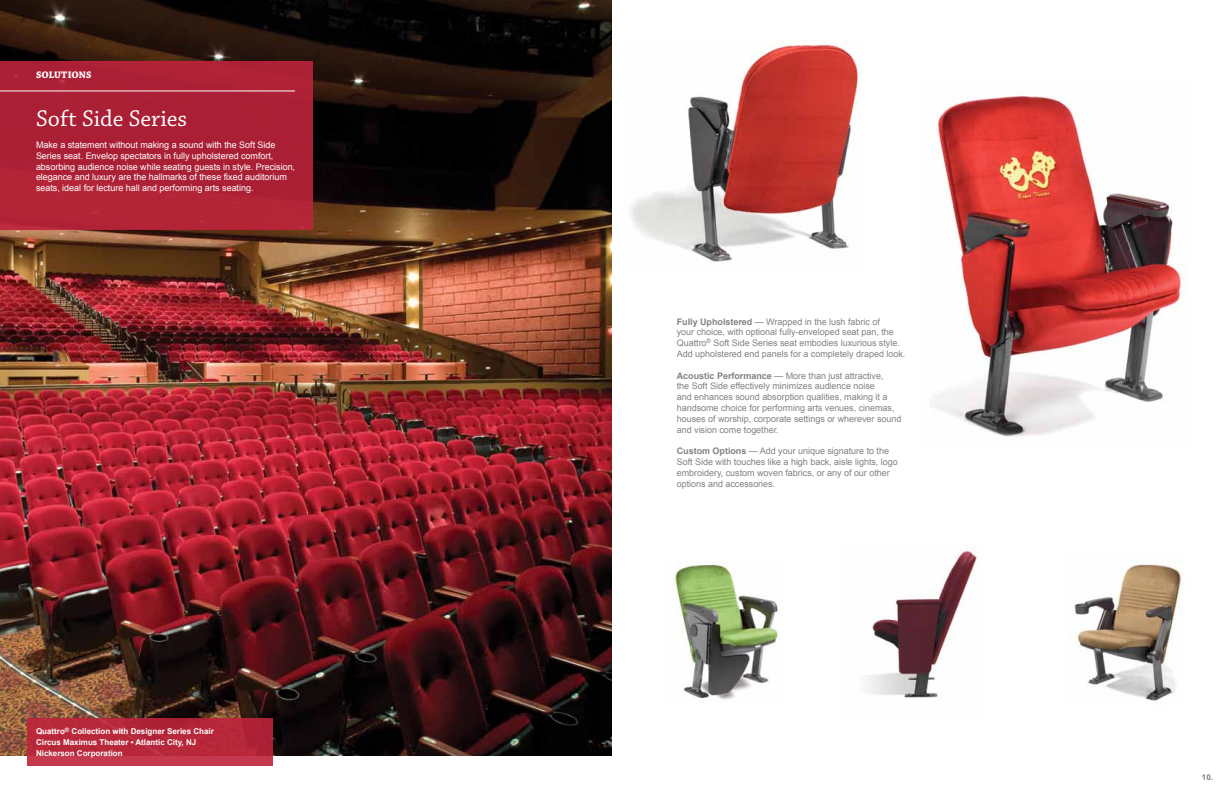
<style>
.page{position:relative;width:1224px;height:792px;background:#fff}
.page>*{position:absolute;margin:0;border:0;box-sizing:border-box;transform-origin:0 0}
.t1{font:24px "Chaparral Pro";color:#fff}
.t2{font:700 10px "Chaparral Pro";letter-spacing:.005em;color:#fff}
.t3{font:9px/10.8px "Arial";letter-spacing:-.005em;color:#808285}
.t4{font:9px/10.8px "Arial";letter-spacing:-.005em;color:#fff}
.t5{font:700 8px/11px "Arial";color:#fff}
.t6{font:700 8px "Arial";color:#808285}
.s1{font-weight:700}
</style>
<div class="page">
<img style="left:0;top:0;width:612px;height:756px">
<div style="left:0;top:61px;width:312px;height:169px;background:#ab2035"></div>
<hr style="left:0;top:91px;width:295px;height:1px;background:#fff">
<div style="left:27px;top:718px;width:245px;height:48px;background:linear-gradient(to bottom,#b02033,#c13448)"></div>
<img style="left:930px;top:95px;width:254px;height:342px">
<img style="left:631px;top:41px;width:231px;height:221px">
<img style="left:867px;top:543px;width:110px;height:155px">
<img style="left:669px;top:564px;width:110px;height:136px">
<img style="left:1074px;top:561px;width:110px;height:140px">
<p class="t2" style="left:36px;top:69px;width:57px">SOLUTIONS</p>
<h1 class="t1" style="left:36px;top:106px;width:153px">Soft Side Series</h1>
<p class="t4" style="left:36px;top:140px;width:261px">Make a statement without making a sound with the Soft Side Series seat. Envelop spectators in fully upholstered comfort, absorbing audience noise while seating guests in style. Precision, elegance and luxury are the hallmarks of these fixed auditorium seats, ideal for lecture hall and performing arts seating.</p>
<p class="t5" style="left:36px;top:726px;width:179px">Quattro<sup>®</sup> Collection with Designer Series Chair<br>Circus Maximus Theater • Atlantic City, NJ<br>Nickerson Corporation</p>
<p class="t3" style="left:677px;top:316px;width:230px"><span class="s1">Fully Upholstered</span> — Wrapped in the lush fabric of<br>your choice, with optional fully-enveloped seat pan, the Quattro<sup>®</sup> Soft Side Series seat embodies luxurious style.<br>Add upholstered end panels for a completely draped look.</p>
<p class="t3" style="left:677px;top:370px;width:226px"><span class="s1">Acoustic Performance</span> — More than just attractive,<br>the Soft Side effectively minimizes audience noise<br>and enhances sound absorption qualities, making it a handsome choice for performing arts venues, cinemas, houses of worship, corporate settings or wherever sound and vision come together.</p>
<p class="t3" style="left:677px;top:446px;width:223px"><span class="s1">Custom Options</span> — Add your unique signature to the Soft Side with touches like a high back, aisle lights, logo embroidery, custom woven fabrics, or any of our other options and accessories.</p>
<p class="t6" style="left:1202px;top:772px;width:13px">10.</p>
</div>
